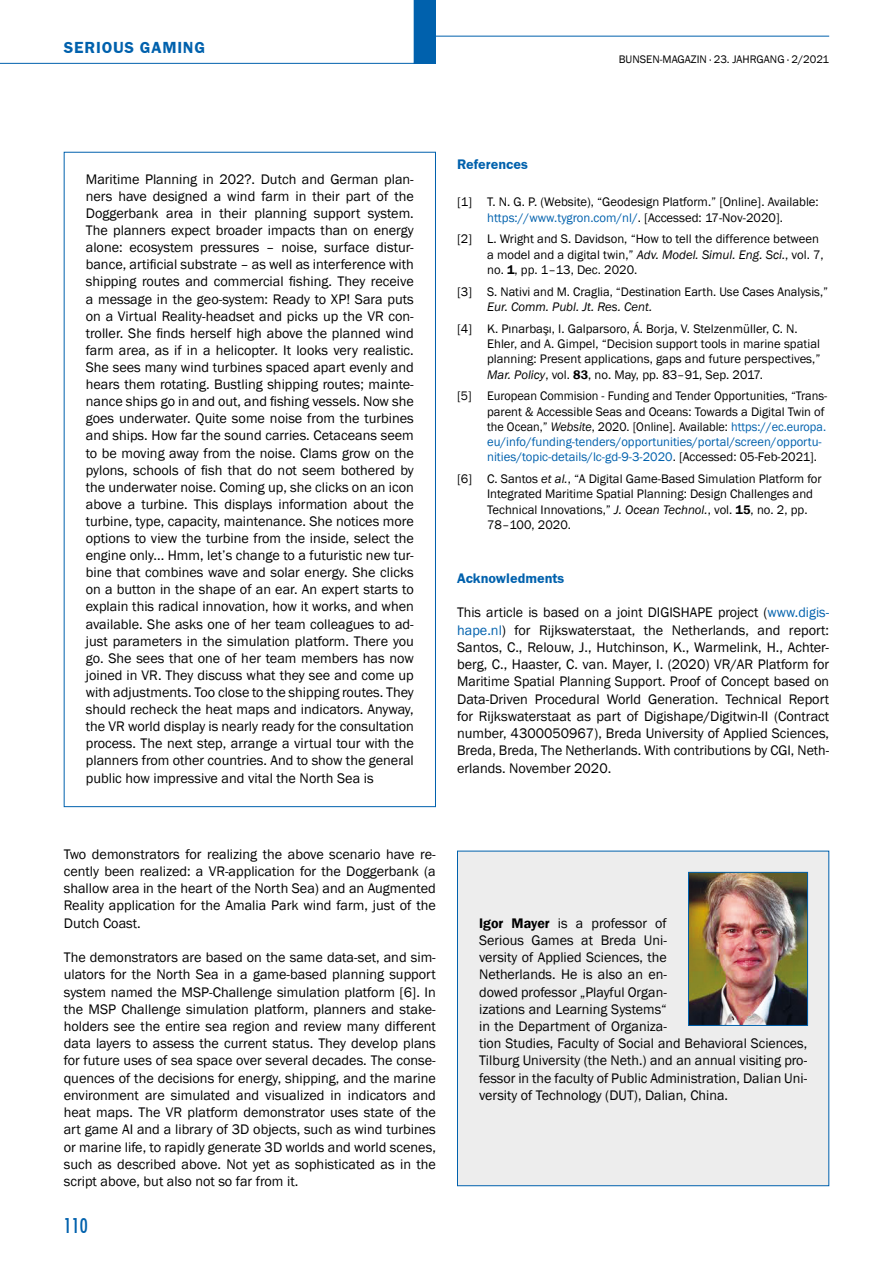
<style>
.page{position:relative;width:893px;height:1263px;background:#fff}
.page>*{position:absolute;margin:0;border:0;box-sizing:border-box;transform-origin:0 0}
.t1{font:condensed 19.5px "Futura";color:#0061ad}
.t2{font:600 16.5px "Franklin Got Itc TEE";letter-spacing:.05em;color:#0061ad}
.A_Text{font:14.25px/17.2px "Franklin Gothic";color:#000;text-align:justify}
.A_Zwischenüberschrif{font:600 14.25px "Franklin Got Itc TEE";color:#0061ad}
.A_Literatur{font:12.75px/15.3px "Franklin Gothic";color:#000}
.t3{font:11.25px "Franklin Gothic";color:#000}
.s1{color:#0061ad}
.s2{font-style:italic}
.s3{font-weight:600}
</style>
<div class="page">
<div style="left:415px;top:0;width:21px;height:64px;background:#0061ad"></div>
<svg style="left:0;top:0;width:415px;height:64px"></svg>
<hr style="left:420px;top:36px;width:409px;height:1px;background:#0061ad">
<div style="left:457px;top:851px;width:372px;height:335px;background:#ededed"></div>
<div style="left:457px;top:851px;width:372px;height:335px;border:1px solid #0061ad"></div>
<img style="left:690px;top:874px;width:116px;height:150px">
<div style="left:688px;top:872px;width:120px;height:154px;border:1px solid #0061ad"></div>
<p class="t2" style="left:64px;top:38px;width:143px">SERIOUS GAMING</p>
<p class="t3" style="left:619px;top:52px;width:212px">BUNSEN-MAGAZIN · 23. JAHRGANG · 2/2021</p>
<p class="A_Text" style="left:86px;top:171px;width:330px">Maritime Planning in 202?. Dutch and German plan&shy;ners have designed a wind farm in their part of the Doggerbank area in their planning support system.<br>The planners expect broader impacts than on energy alone: ecosystem pressures – noise, surface distur&shy;bance, artificial substrate – as well as interference with shipping routes and commercial fishing. They receive a message in the geo-system: Ready to XP! Sara puts on a Virtual Reality-headset and picks up the VR con&shy;troller. She finds herself high above the planned wind farm area, as if in a helicopter. It looks very realistic.<br>She sees many wind turbines spaced apart evenly and hears them rotating. Bustling shipping routes; mainte&shy;nance ships go in and out, and fishing vessels. Now she goes underwater. Quite some noise from the turbines and ships. How far the sound carries. Cetaceans seem to be moving away from the noise. Clams grow on the pylons, schools of fish that do not seem bothered by the underwater noise. Coming up, she clicks on an icon above a turbine. This displays information about the turbine, type, capacity, maintenance. She notices more options to view the turbine from the inside, select the engine only... Hmm, let’s change to a futuristic new tur&shy;bine that combines wave and solar energy. She clicks on a button in the shape of an ear. An expert starts to explain this radical innovation, how it works, and when available. She asks one of her team colleagues to ad&shy;just parameters in the simulation platform. There you go. She sees that one of her team members has now joined in VR. They discuss what they see and come up with adjustments. Too close to the shipping routes. They should recheck the heat maps and indicators. Anyway, the VR world display is nearly ready for the consultation process. The next step, arrange a virtual tour with the planners from other countries. And to show the general public how impressive and vital the North Sea is</p>
<p class="A_Zwischenüberschrif" style="left:457px;top:157px;width:72px">References</p>
<p class="A_Literatur" style="left:457px;top:195px;width:363px;text-align:center">[1] T. N. G. P. (Website), “Geodesign Platform.” [Online]. Available: <span class="s1">https://www.tygron.com/nl/</span>. [Accessed: 17-Nov-2020].</p>
<p class="A_Literatur" style="left:487px;top:232px;width:338px;text-indent:-30px">[2] L. Wright and S. Davidson, “How to tell the difference between a model and a digital twin,” <span class="s2">Adv. Model. Simul. Eng. Sci.</span>, vol. 7, no. <span class="s3">1</span>, pp. 1–13, Dec. 2020.</p>
<p class="A_Literatur" style="left:487px;top:284px;width:342px;text-indent:-30px">[3] S. Nativi and M. Craglia, “Destination Earth. Use Cases Analysis,”<br><span class="s2">Eur. Comm. Publ. Jt. Res. Cent.</span></p>
<p class="A_Literatur" style="left:487px;top:321px;width:335px;text-indent:-30px">[4] K. Pınarbaşı, I. Galparsoro, Á. Borja, V. Stelzenmüller, C. N.<br>Ehler, and A. Gimpel, “Decision support tools in marine spatial planning: Present applications, gaps and future perspectives,” <span class="s2">Mar. Policy</span>, vol. <span class="s3">83</span>, no. May, pp. 83–91, Sep. 2017.</p>
<p class="A_Literatur" style="left:487px;top:389px;width:342px;text-indent:-30px">[5] European Commision - Funding and Tender Opportunities, “Trans&shy;parent &amp; Accessible Seas and Oceans: Towards a Digital Twin of the Ocean,” <span class="s2">Website</span>, 2020. [Online]. Available: <span class="s1">https://ec.europa. eu/info/funding-tenders/opportunities/portal/screen/opportu&shy;nities/topic-details/lc-gd-9-3-2020</span>. [Accessed: 05-Feb-2021].</p>
<p class="A_Literatur" style="left:487px;top:471px;width:336px;text-indent:-30px">[6] C. Santos <span class="s2">et al.</span>, “A Digital Game-Based Simulation Platform for Integrated Maritime Spatial Planning: Design Challenges and Technical Innovations,” <span class="s2">J. Ocean Technol.</span>, vol. <span class="s3">15</span>, no. 2, pp.<br>78–100, 2020.</p>
<p class="A_Zwischenüberschrif" style="left:457px;top:570px;width:109px">Acknowledments</p>
<p class="A_Text" style="left:457px;top:604px;width:374px">This article is based on a joint DIGISHAPE project (<span class="s1">www.digis&shy;hape.nl</span>) for Rijkswaterstaat, the Netherlands, and report:<br>Santos, C., Relouw, J., Hutchinson, K., Warmelink, H., Achter&shy;berg, C., Haaster, C. van. Mayer, I. (2020) VR/AR Platform for Maritime Spatial Planning Support. Proof of Concept based on Data-Driven Procedural World Generation. Technical Report for Rijkswaterstaat as part of Digishape/Digitwin-II (Contract number, 4300050967), Breda University of Applied Sciences, Breda, Breda, The Netherlands. With contributions by CGI, Neth&shy;erlands. November 2020.</p>
<p class="A_Text" style="left:64px;top:846px;width:374px">Two demonstrators for realizing the above scenario have re&shy;cently been realized: a VR-application for the Doggerbank (a shallow area in the heart of the North Sea) and an Augmented Reality application for the Amalia Park wind farm, just of the Dutch Coast.</p>
<p class="A_Text" style="left:64px;top:949px;width:374px">The demonstrators are based on the same data-set, and sim&shy;ulators for the North Sea in a game-based planning support system named the MSP-Challenge simulation platform [6]. In the MSP Challenge simulation platform, planners and stake&shy;holders see the entire sea region and review many different data layers to assess the current status. They develop plans for future uses of sea space over several decades. The conse&shy;quences of the decisions for energy, shipping, and the marine environment are simulated and visualized in indicators and heat maps. The VR platform demonstrator uses state of the art game AI and a library of 3D objects, such as wind turbines or marine life, to rapidly generate 3D worlds and world scenes, such as described above. Not yet as sophisticated as in the script above, but also not so far from it.</p>
<h1 class="t1" style="left:64px;top:1214px;width:26px">110</h1>
<p class="A_Text" style="left:479px;top:914px;width:330px;text-align:left"><span class="s3">Igor Mayer</span> is a professor of<br>Serious Games at Breda Uni-<br>versity of Applied Sciences, the<br>Netherlands. He is also an en-<br>dowed professor „Playful Organ-<br>izations and Learning Systems“<br>in the Department of Organiza-<br>tion Studies, Faculty of Social and Behavioral Sciences, Tilburg University (the Neth.) and an annual visiting pro&shy;fessor in the faculty of Public Administration, Dalian Uni&shy;versity of Technology (DUT), Dalian, China.</p>
</div>
